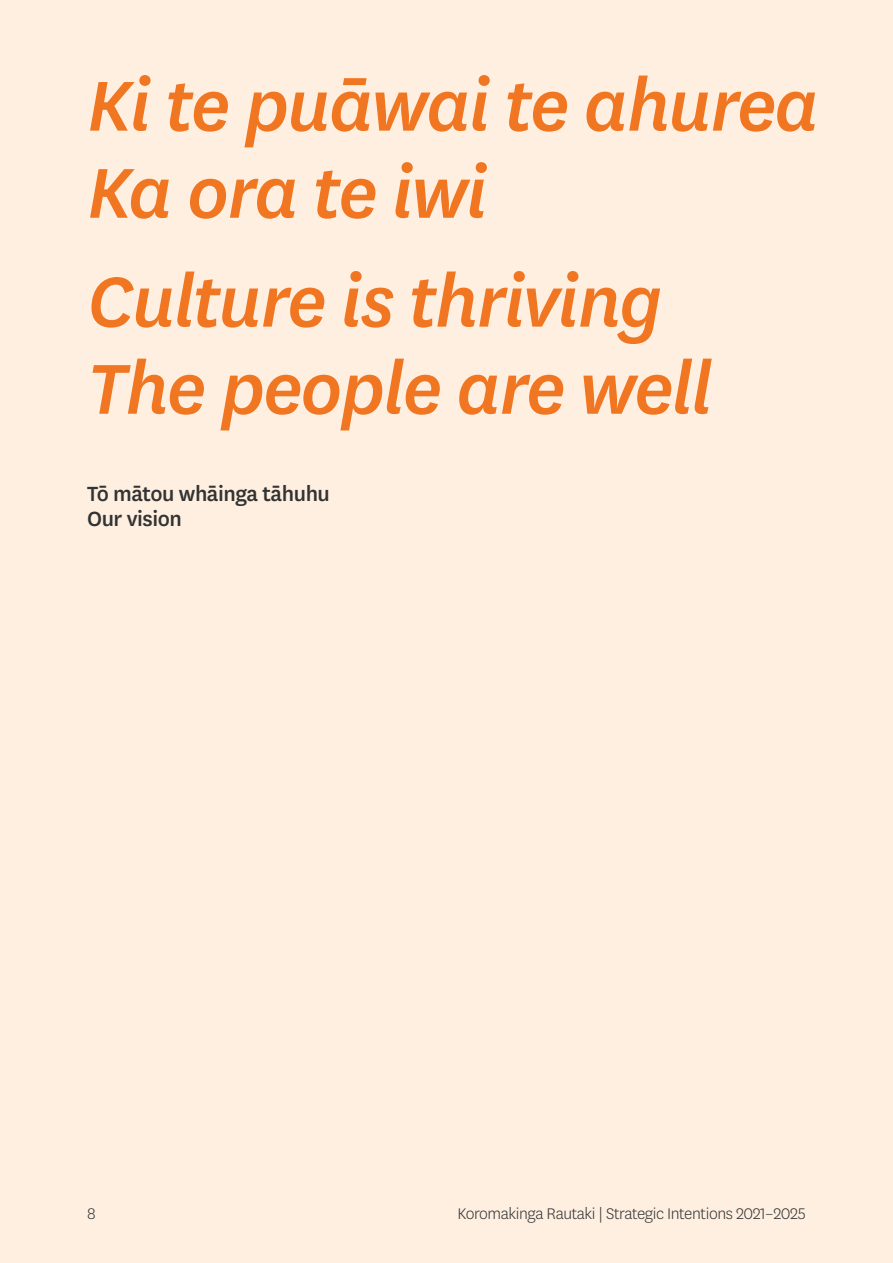
<style>
.page{position:relative;width:893px;height:1263px;background:#feefe1}
.page>*{position:absolute;margin:0;border:0;box-sizing:border-box;transform-origin:0 0}
.H1_-_55pt_regular_it{font:italic 500 82.5px/87.2px "National";letter-spacing:-.025em;color:#f17621}
.H4_-_16pt_semibold{font:500 24px/25.7px "National";letter-spacing:-.02em;color:#323332}
.t1{font:300 18px "National";letter-spacing:-.02em;color:#323332}
</style>
<div class="page">
<p class="H1_-_55pt_regular_it" style="left:87px;top:58px;width:733px">Ki te puāwai te ahurea<br>Ka ora te iwi</p>
<p class="H1_-_55pt_regular_it" style="left:87px;top:254px;width:627px">Culture is thriving<br>The people are well</p>
<h2 class="H4_-_16pt_semibold" style="left:87px;top:479px;width:244px">Tō mātou whāinga tāhuhu<br>Our vision</h2>
<p class="t1" style="left:87px;top:1203px;width:10px">8</p>
<p class="t1" style="left:457px;top:1203px;width:350px">Koromakinga Rautaki | Strategic Intentions 2021–2025</p>
</div>
